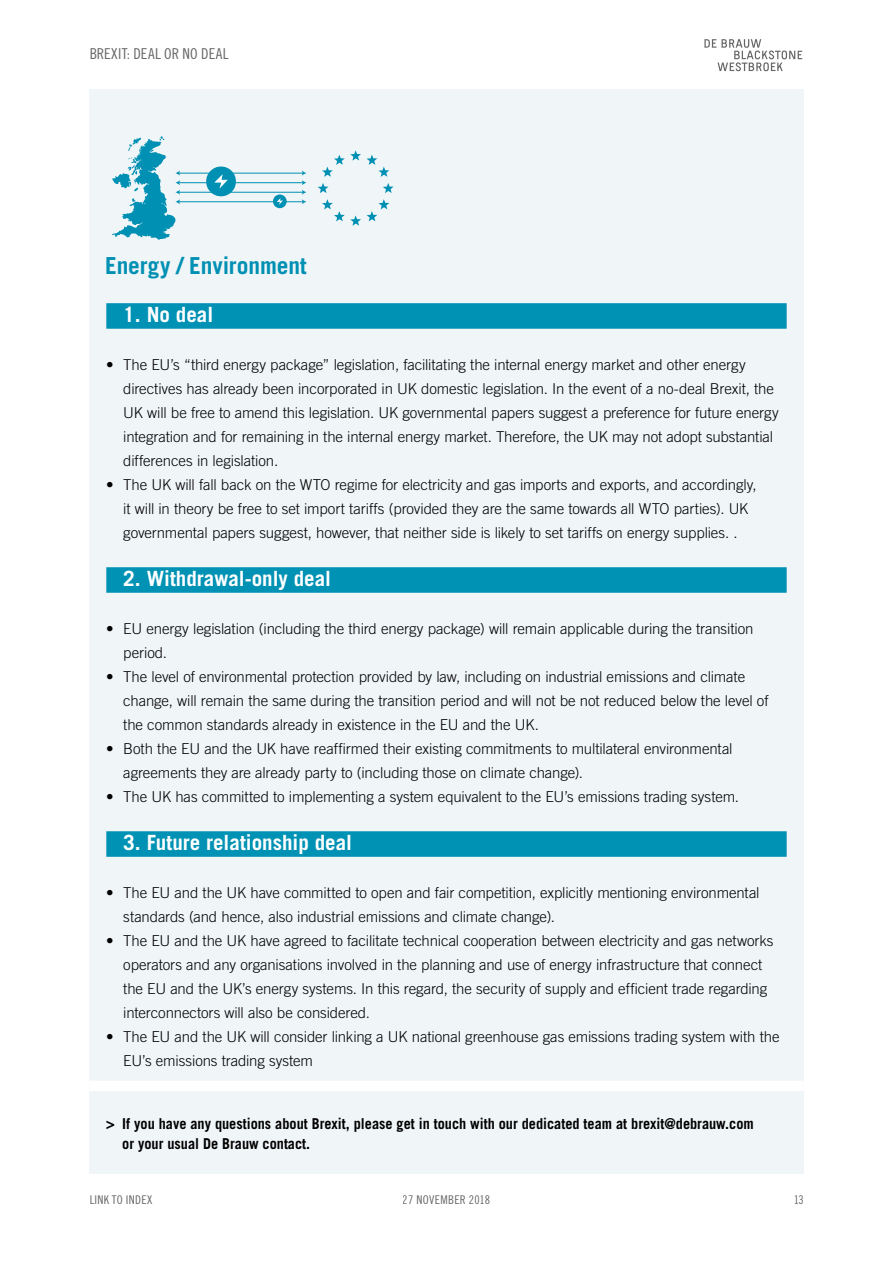
<style>
.page{position:relative;width:893px;height:1263px;background:#fff}
.page>*{position:absolute;margin:0;border:0;box-sizing:border-box;transform-origin:0 0}
.t1{font:700 23.4px "Trade Gothic LT Std";letter-spacing:-.005em;color:#0090b3}
.t2{font:700 21px "Trade Gothic LT Std";color:#fff}
.t3{font:300 15px/24px "Trade Gothic LT Std";letter-spacing:-.005em;color:#000}
.t4{font:700 15px/19.5px "Trade Gothic LT Std";color:#000;scale:.95 1}
.t5{font:15px "Trade Gothic LT Std Cn 18";letter-spacing:.015em;color:#000}
.t6{font:12px "Trade Gothic LT Std Cn 18";letter-spacing:.025em;color:#000}
</style>
<div class="page">
<div style="left:89px;top:89px;width:715px;height:1085px;background:#f0f5f7"></div>
<svg style="left:704px;top:39px;width:98px;height:32px"></svg>
<div style="left:106px;top:303px;width:681px;height:26px;background:#0092b4"></div>
<div style="left:106px;top:567px;width:681px;height:26px;background:#0092b4"></div>
<div style="left:106px;top:831px;width:681px;height:26px;background:#0092b4"></div>
<div style="left:89px;top:1081px;width:715px;height:10px;background:#fff"></div>
<svg style="left:367px;top:155px;width:22px;height:22px"></svg>
<svg style="left:383px;top:183px;width:11px;height:10px"></svg>
<svg style="left:318px;top:183px;width:10px;height:10px"></svg>
<svg style="left:322px;top:199px;width:39px;height:27px"></svg>
<svg style="left:322px;top:150px;width:39px;height:27px"></svg>
<svg style="left:367px;top:199px;width:22px;height:22px"></svg>
<hr style="left:179px;top:173px;width:124px;height:1px;background:#0090b3">
<hr style="left:179px;top:182px;width:124px;height:1px;background:#0090b3">
<hr style="left:179px;top:192px;width:124px;height:1px;background:#0090b3">
<hr style="left:179px;top:201px;width:124px;height:1px;background:#0090b3">
<svg style="left:112px;top:136px;width:68px;height:104px"></svg>
<svg style="left:302px;top:171px;width:4px;height:33px"></svg>
<svg style="left:206px;top:167px;width:30px;height:29px"></svg>
<svg style="left:273px;top:195px;width:14px;height:13px"></svg>
<p class="t5" style="left:89px;top:45px;width:141px">BREXIT: DEAL OR NO DEAL</p>
<h1 class="t1" style="left:105px;top:251px;width:203px">Energy / Environment</h1>
<h2 class="t2" style="left:123px;top:302px;width:91px">1. No deal</h2>
<p class="t3" style="left:123px;top:353px;width:657px;text-indent:-17px">• The EU’s “third energy package” legislation, facilitating the internal energy market and other energy directives has already been incorporated in UK domestic legislation. In the event of a no-deal Brexit, the UK will be free to amend this legislation. UK governmental papers suggest a preference for future energy integration and for remaining in the internal energy market. Therefore, the UK may not adopt substantial differences in legislation.</p>
<p class="t3" style="left:106px;top:473px;width:652px;text-align:center">• The UK will fall back on the WTO regime for electricity and gas imports and exports, and accordingly, it will in theory be free to set import tariffs (provided they are the same towards all WTO parties). UK governmental papers suggest, however, that neither side is likely to set tariffs on energy supplies. .</p>
<h2 class="t2" style="left:123px;top:566px;width:209px">2. Withdrawal-only deal</h2>
<p class="t3" style="left:123px;top:617px;width:632px;text-indent:-17px">• EU energy legislation (including the third energy package) will remain applicable during the transition period.</p>
<p class="t3" style="left:123px;top:665px;width:647px;text-indent:-17px">• The level of environmental protection provided by law, including on industrial emissions and climate change, will remain the same during the transition period and will not be not reduced below the level of the common standards already in existence in the EU and the UK.</p>
<p class="t3" style="left:123px;top:737px;width:611px;text-indent:-17px">• Both the EU and the UK have reaffirmed their existing commitments to multilateral environmental agreements they are already party to (including those on climate change).</p>
<p class="t3" style="left:106px;top:785px;width:634px">• The UK has committed to implementing a system equivalent to the EU’s emissions trading system.</p>
<h2 class="t2" style="left:123px;top:830px;width:230px">3. Future relationship deal</h2>
<p class="t3" style="left:123px;top:881px;width:638px;text-indent:-17px">• The EU and the UK have committed to open and fair competition, explicitly mentioning environmental standards (and hence, also industrial emissions and climate change).</p>
<p class="t3" style="left:123px;top:929px;width:652px;text-indent:-17px">• The EU and the UK have agreed to facilitate technical cooperation between electricity and gas networks operators and any organisations involved in the planning and use of energy infrastructure that connect the EU and the UK’s energy systems. In this regard, the security of supply and efficient trade regarding interconnectors will also be considered.</p>
<p class="t3" style="left:123px;top:1025px;width:658px;text-indent:-17px">• The EU and the UK will consider linking a UK national greenhouse gas emissions trading system with the<br>EU’s emissions trading system</p>
<p class="t4" style="left:122px;top:1114px;width:666px;text-indent:-16px">&gt; If you have any questions about Brexit, please get in touch with our dedicated team at brexit@debrauw.com or your usual De Brauw contact.</p>
<p class="t6" style="left:89px;top:1192px;width:65px">LINK TO INDEX</p>
<p class="t6" style="left:403px;top:1192px;width:89px">27 NOVEMBER 2018</p>
<p class="t6" style="left:793px;top:1192px;width:12px">13</p>
</div>
